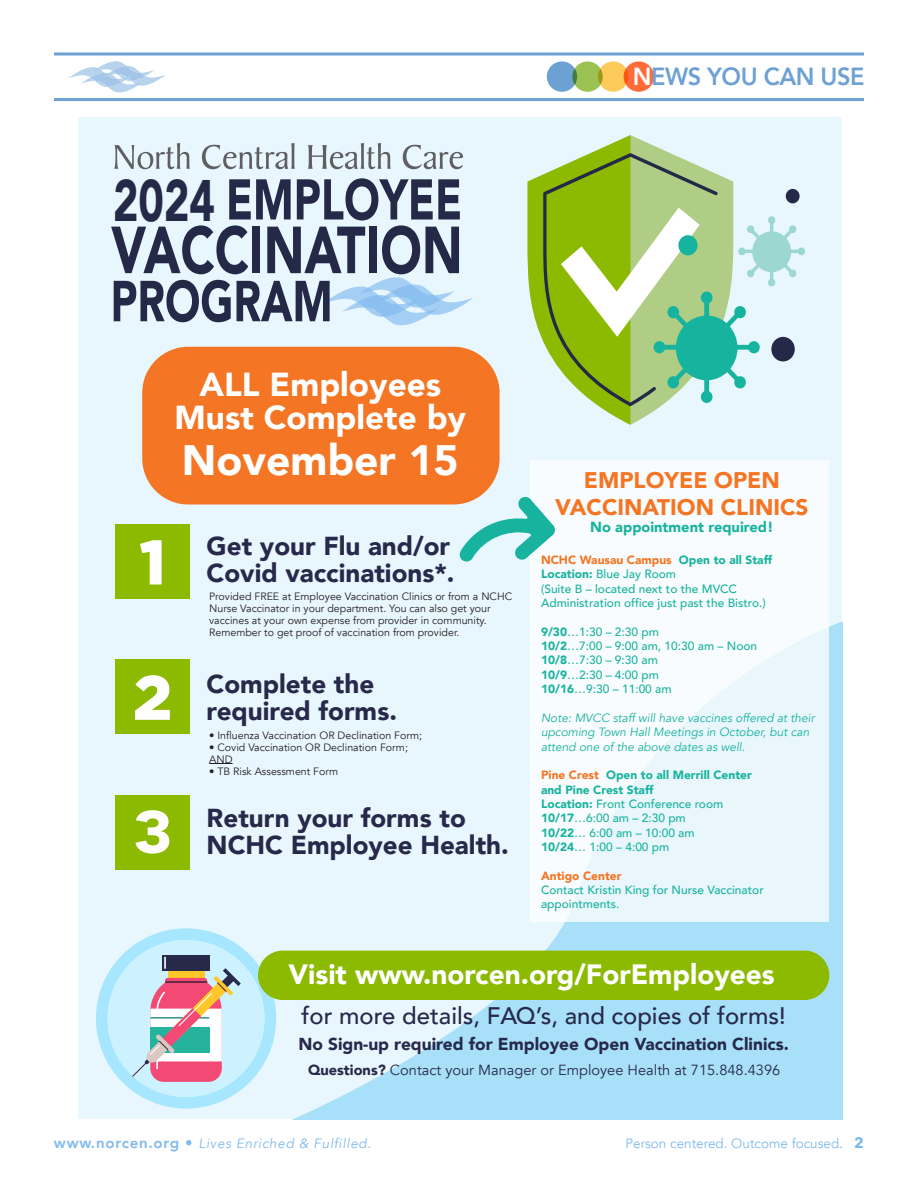
<style>
.page{position:relative;width:918px;height:1188px;background:#fff}
.page>*{position:absolute;margin:0;border:0;box-sizing:border-box;transform-origin:0 0}
.t1{font:900 58.35px "Avenir";color:#242948;scale:.74 1}
.t2{font:900 42.45px "Avenir";color:#fff}
.t3{font:900 33.15px/33.2px "Avenir";color:#fff;text-align:center}
.t4{font:900 27.9px "Avenir";color:#fff}
.t5{font:900 25.95px/27.2px "Avenir";color:#26294a}
.t6{font:800 24.75px "Avenir";letter-spacing:-.02em;color:#6da1d4;scale:.95 1}
.t7{font:500 23.85px "Avenir";color:#26294a}
.t8{font:900 22.65px/27.2px "Avenir";color:#f47523;text-align:center}
.t9{font:900 17.25px "Avenir";color:#26294a}
.t10{font:14.55px "Avenir";color:#26294a}
.t11{font:900 14.55px "Avenir";color:#17b39e}
.t12{font:italic 13.5px "Avenir";letter-spacing:.05em;color:#7fb9ee}
.t13{font:13.5px "Avenir";color:#7fb9ee}
.t14{font:500 12px/14.4px "Avenir";color:#17b39e}
.t15{font:900 12px/14.4px "Avenir";color:#17b39e}
.t16{font:italic 12px/14.4px "Avenir";color:#17b39e}
.t17{font:10.65px/12px "Avenir";color:#231f20}
.s1{color:#fff}
.s2{font-weight:900;color:#f47523}
.s3{font-weight:900}
.s4{color:#f47523}
.s5{font-weight:500}
.s6{font-weight:800;font-style:normal;font-size:15px}
.s7{font-family:"Avenir Next";font-weight:700;font-size:15px}
</style>
<div class="page">
<svg style="left:69px;top:61px;width:96px;height:31px"></svg>
<svg style="left:54px;top:52px;width:810px;height:4px;background:#91b8de"></svg>
<hr style="left:54px;top:98px;width:810px;height:3px;background:#6da1d4">
<div style="left:624px;top:61px;width:30px;height:31px;background:#ff6c37;border-radius:50%"></div>
<div style="left:598px;top:61px;width:30px;height:31px;background:#feca5a;border-radius:50%"></div>
<div style="left:572px;top:61px;width:31px;height:31px;background:#9bc253;border-radius:50%"></div>
<div style="left:547px;top:61px;width:30px;height:31px;background:#6da1d4;border-radius:50%"></div>
<div style="left:79px;top:118px;width:763px;height:1001px;background:#e8f6fd"></div>
<svg style="left:289px;top:620px;width:553px;height:499px"></svg>
<hr style="left:740px;top:250px;width:63px;height:3px;background:#9cd7d2;border-radius:2px">
<div style="left:798px;top:247px;width:7px;height:8px;background:#9cd7d2;border-radius:50%"></div>
<svg style="left:786px;top:189px;width:14px;height:14px"></svg>
<svg style="left:528px;top:135px;width:269px;height:290px"></svg>
<div style="left:678px;top:235px;width:20px;height:20px;background:#16b49e;border-radius:50%"></div>
<svg style="left:114px;top:143px;width:76px;height:26px"></svg>
<svg style="left:202px;top:143px;width:93px;height:26px"></svg>
<svg style="left:308px;top:143px;width:83px;height:26px"></svg>
<svg style="left:403px;top:145px;width:60px;height:24px"></svg>
<svg style="left:111px;top:178px;width:362px;height:147px"></svg>
<div style="left:531px;top:460px;width:298px;height:461px;background:linear-gradient(to right,#f9fcfe,#edf8fd)"></div>
<svg style="left:459px;top:496px;width:97px;height:67px"></svg>
<div style="left:142px;top:347px;width:358px;height:157px;background:#f47523;border-radius:46px"></div>
<div style="left:115px;top:524px;width:75px;height:75px;background:#8bba00"></div>
<svg style="left:140px;top:540px;width:22px;height:45px"></svg>
<div style="left:115px;top:660px;width:75px;height:74px;background:#8bba00"></div>
<svg style="left:135px;top:675px;width:35px;height:45px"></svg>
<div style="left:115px;top:795px;width:75px;height:74px;background:#8bba00"></div>
<svg style="left:135px;top:810px;width:34px;height:44px"></svg>
<svg style="left:209px;top:763px;width:24px;height:1px"></svg>
<div style="left:96px;top:928px;width:180px;height:181px;background:#a6e6ff;border-radius:50%"></div>
<div style="left:107px;top:940px;width:158px;height:157px;background:#ccf2ff;border-radius:50%"></div>
<div style="left:162px;top:955px;width:48px;height:15px;background:#26294a"></div>
<svg style="left:114px;top:957px;width:127px;height:137px"></svg>
<div style="left:258px;top:951px;width:571px;height:49px;background:#8bba00;border-radius:25px"></div>
<p class="t1" style="left:113px;top:150px;width:139px">2024</p>
<h3 class="t6" style="left:633px;top:58px;width:246px"><span class="s1">N</span>EWS YOU CAN USE</h3>
<p class="t3" style="left:175px;top:367px;width:293px">ALL Employees<br>Must Complete by</p>
<p class="t2" style="left:182px;top:424px;width:278px">November 15</p>
<p class="t5" style="left:207px;top:532px;width:249px">Get your Flu and/or<br>Covid vaccinations*.</p>
<p class="t17" style="left:209px;top:590px;width:305px">Provided FREE at Employee Vaccination Clinics or from a NCHC Nurse Vaccinator in your department. You can also get your vaccines at your own expense from provider in community.<br>Remember to get proof of vaccination from provider.</p>
<p class="t5" style="left:207px;top:670px;width:192px">Complete the required forms.</p>
<p class="t17" style="left:209px;top:729px;width:215px">• Influenza Vaccination OR Declination Form;</p>
<p class="t17" style="left:209px;top:741px;width:200px">• Covid Vaccination OR Declination Form;<br>AND</p>
<p class="t17" style="left:209px;top:765px;width:131px">• TB Risk Assessment Form</p>
<p class="t5" style="left:207px;top:804px;width:304px">Return your forms to<br>NCHC Employee Health.</p>
<p class="t8" style="left:555px;top:465px;width:255px">EMPLOYEE OPEN<br>VACCINATION CLINICS</p>
<p class="t11" style="left:590px;top:515px;width:185px">No appointment required!</p>
<p class="t14" style="left:541px;top:552px;width:233px"><span class="s2">NCHC Wausau Campus</span> <span class="s3">Open to all Staff Location:</span> Blue Jay Room<br>(Suite B – located next to the MVCC Administration office just past the Bistro.)</p>
<p class="t14" style="left:541px;top:624px;width:218px"><span class="s3">9/30</span>…1:30 – 2:30 pm<br><span class="s3">10/2</span>…7:00 – 9:00 am, 10:30 am – Noon<br><span class="s3">10/8</span>…7:30 – 9:30 am<br><span class="s3">10/9</span>…2:30 – 4:00 pm<br><span class="s3">10/16</span>…9:30 – 11:00 am</p>
<p class="t16" style="left:541px;top:711px;width:275px">Note: MVCC staff will have vaccines offered at their upcoming Town Hall Meetings in October, but can attend one of the above dates as well.</p>
<p class="t15" style="left:541px;top:768px;width:212px"><span class="s4">Pine Crest</span> Open to all Merrill Center and Pine Crest Staff<br>Location: <span class="s5">Front Conference room<br></span>10/17<span class="s5">…6:00 am – 2:30 pm<br></span>10/22<span class="s5">… 6:00 am – 10:00 am<br></span>10/24<span class="s5">… 1:00 – 4:00 pm</span></p>
<p class="t14" style="left:541px;top:868px;width:224px"><span class="s2">Antigo Center<br></span>Contact Kristin King for Nurse Vaccinator appointments.</p>
<p class="t4" style="left:289px;top:951px;width:488px">Visit www.norcen.org/ForEmployees</p>
<p class="t7" style="left:302px;top:995px;width:486px">for more details, FAQ’s, and copies of forms!</p>
<p class="t9" style="left:298px;top:1029px;width:492px">No Sign-up required for Employee Open Vaccination Clinics.</p>
<p class="t10" style="left:308px;top:1062px;width:474px"><span class="s3">Questions?</span> Contact your Manager or Employee Health at 715.848.4396</p>
<p class="t12" style="left:54px;top:1136px;width:319px"><span class="s6">www.norcen.org •</span> Lives Enriched &amp; Fulfilled.</p>
<p class="t13" style="left:626px;top:1136px;width:240px">Person centered. Outcome focused. <span class="s7">2</span></p>
</div>
